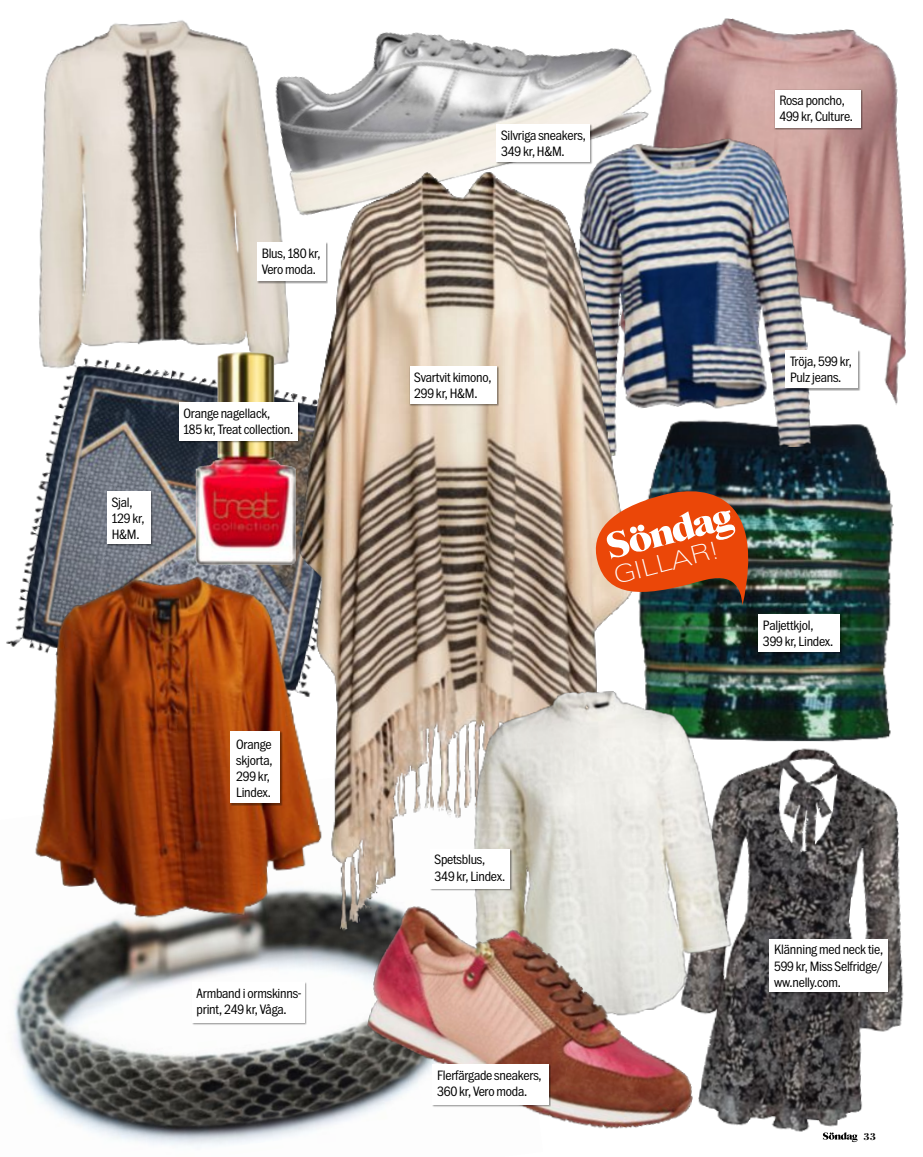
<style>
.page{position:relative;width:923px;height:1157px;background:#fff}
.page>*{position:absolute;margin:0;border:0;box-sizing:border-box;transform-origin:0 0}
.t1{font:100 expanded 24.3px "Univers Next Pro";color:#fff;scale:1.05 1}
.t2{font:300 14.1px/16.2px "Franklin G Narrow For AB";letter-spacing:-.015em;color:#000}
.t3{font:700 10.5px "Bodoni Std";color:#000}
</style>
<div class="page">
<img style="left:728px;top:748px;width:176px;height:395px">
<img style="left:6px;top:388px;width:169px;height:259px">
<img style="left:649px;top:424px;width:245px;height:318px">
<img style="left:14px;top:929px;width:329px;height:217px">
<img style="left:16px;top:560px;width:268px;height:369px">
<img style="left:695px;top:18px;width:212px;height:387px">
<div style="left:107px;top:491px;width:47px;height:55px;background:#000;opacity:.4"></div>
<div style="left:107px;top:491px;width:44px;height:53px;background:#fff"></div>
<div style="left:192px;top:982px;width:115px;height:43px;background:#000;opacity:.4"></div>
<div style="left:192px;top:982px;width:112px;height:40px;background:#fff"></div>
<div style="left:769px;top:938px;width:121px;height:56px;background:#000;opacity:.4"></div>
<div style="left:769px;top:939px;width:118px;height:52px;background:#fff"></div>
<div style="left:774px;top:89px;width:89px;height:41px;background:#000;opacity:.4"></div>
<div style="left:775px;top:90px;width:85px;height:38px;background:#fff"></div>
<div style="left:230px;top:731px;width:52px;height:74px;background:#000;opacity:.4"></div>
<div style="left:230px;top:731px;width:50px;height:72px;background:#fff"></div>
<div style="left:758px;top:614px;width:84px;height:40px;background:#000;opacity:.4"></div>
<div style="left:758px;top:614px;width:81px;height:38px;background:#fff"></div>
<img style="left:301px;top:29px;width:394px;height:106px">
<img style="left:592px;top:134px;width:222px;height:326px">
<img style="left:284px;top:135px;width:365px;height:834px">
<img style="left:453px;top:677px;width:287px;height:353px">
<img style="left:343px;top:867px;width:385px;height:262px">
<img style="left:38px;top:20px;width:263px;height:368px">
<img style="left:175px;top:334px;width:132px;height:249px">
<div style="left:409px;top:366px;width:90px;height:41px;background:#000;opacity:.4"></div>
<div style="left:410px;top:366px;width:87px;height:38px;background:#fff"></div>
<div style="left:430px;top:848px;width:82px;height:42px;background:#000;opacity:.4"></div>
<div style="left:430px;top:849px;width:80px;height:39px;background:#fff"></div>
<div style="left:257px;top:242px;width:71px;height:42px;background:#000;opacity:.4"></div>
<div style="left:257px;top:242px;width:68px;height:39px;background:#fff"></div>
<div style="left:432px;top:1064px;width:119px;height:43px;background:#000;opacity:.4"></div>
<div style="left:433px;top:1064px;width:116px;height:40px;background:#fff"></div>
<div style="left:179px;top:402px;width:121px;height:41px;background:#000;opacity:.4"></div>
<div style="left:179px;top:403px;width:118px;height:38px;background:#fff"></div>
<div style="left:496px;top:124px;width:96px;height:41px;background:#000;opacity:.4"></div>
<div style="left:497px;top:124px;width:93px;height:38px;background:#fff"></div>
<div style="left:785px;top:350px;width:75px;height:41px;background:#000;opacity:.4"></div>
<div style="left:785px;top:350px;width:73px;height:38px;background:#fff"></div>
<img style="left:590px;top:482px;width:175px;height:123px">
<p class="t2" style="left:262px;top:245px;width:60px">Blus, 180 kr,<br>Vero moda.</p>
<p class="t2" style="left:112px;top:494px;width:34px">Sjal,<br>129 kr,<br>H&amp;M.</p>
<p class="t2" style="left:183px;top:406px;width:111px">Orange nagellack,<br>185 kr, Treat collection.</p>
<p class="t2" style="left:236px;top:736px;width:38px">Orange skjorta,<br>299 kr,<br>Lindex.</p>
<p class="t2" style="left:197px;top:985px;width:106px">Armband i ormskinns&shy;print, 249 kr, Våga.</p>
<p class="t2" style="left:501px;top:127px;width:86px">Silvriga sneakers,<br>349 kr, H&amp;M.</p>
<p class="t2" style="left:779px;top:93px;width:75px">Rosa poncho,<br>499 kr, Culture.</p>
<p class="t2" style="left:414px;top:369px;width:79px">Svartvit kimono,<br>299 kr, H&amp;M.</p>
<p class="t2" style="left:790px;top:353px;width:63px">Tröja, 599 kr,<br>Pulz jeans.</p>
<h1 class="t1" style="left:611px;top:562px;width:104px;rotate:-14deg">GILLAR!</h1>
<p class="t2" style="left:763px;top:617px;width:72px">Paljettkjol,<br>399 kr, Lindex.</p>
<p class="t2" style="left:434px;top:852px;width:72px">Spetsblus,<br>349 kr, Lindex.</p>
<p class="t2" style="left:437px;top:1067px;width:106px">Flerfärgade sneakers,<br>360 kr, Vero moda.</p>
<p class="t2" style="left:774px;top:942px;width:111px;text-align:justify">Klänning med neck tie, 599 kr, Miss Selfridge/ ww.nelly.com.</p>
<p class="t3" style="left:863px;top:1129px;width:14px">33</p>
</div>
